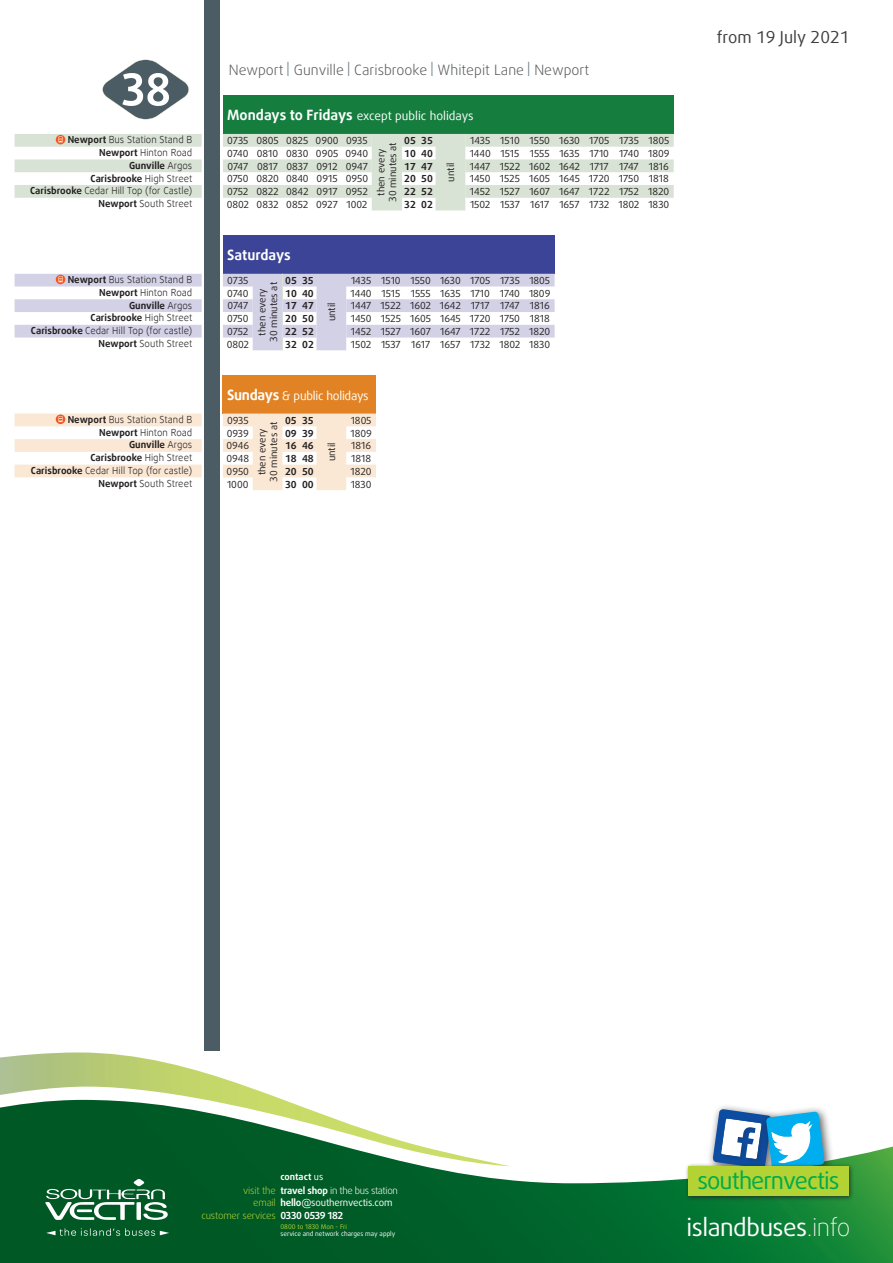
<style>
.page{position:relative;width:893px;height:1263px;background:#fff}
.page>*{position:absolute;margin:0;border:0;box-sizing:border-box;transform-origin:0 0}
.t1{font:24.45px "Daxline Pro";letter-spacing:-.02em;color:#fff}
.t2{font:23.7px "Daxline Pro";letter-spacing:-.04em;color:#00ab4d}
.t3{font:16.5px "Daxline Cyr TF";color:#3e3e3f}
.t4{font:300 14.25px "Daxline Pro";color:#57585a}
.t5{font:700 14.25px "Daxline Cyr TF";letter-spacing:-.005em;color:#fff}
.t6{font:12px "Daxline Cyr TF";letter-spacing:-.01em;color:#fff}
.t7{font:9.75px "Daxline Pro";color:#231f20}
.t8{font:300 9.75px "Daxline Cyr TF";color:#231f20}
.t9{font:700 9.75px "Daxline Cyr TF";color:#231f20}
.t10{font:9.75px/11.7px "Daxline Cyr TF";color:#231f20;text-align:center}
.t11{font:9.75px/12.1px "Daxline Pro";letter-spacing:-.02em;color:#fff}
.t12{font:300 9.75px/12.1px "Daxline Pro";letter-spacing:-.02em;color:#b3d234;text-align:right}
.t13{font:300 9.75px "Daxline Pro";letter-spacing:-.04em;color:#fff}
.t14{font:700 9.3px "Daxline Pro";color:#fff}
.t15{font:6.45px "Daxline Pro";color:#fff}
.t16{font:6.45px "Daxline Pro";color:#b3d234}
.s1{color:#697a82}
.s2{font-weight:700;font-size:14.25px}
.s3{font-weight:700}
.s4{font-weight:300}
.s5{font-weight:400}
.s6{font-weight:100}
</style>
<div class="page">
<svg style="left:0;top:1146px;width:893px;height:117px;background:#1c753f"></svg>
<svg style="left:45px;top:1179px;width:123px;height:41px"></svg>
<svg style="left:46px;top:1228px;width:123px;height:8px"></svg>
<div style="left:706px;top:1103px;width:75px;height:76px;background:#231f20;opacity:.75"></div>
<div style="left:760px;top:1105px;width:74px;height:75px;background:#231f20;opacity:.75"></div>
<svg style="left:712px;top:1109px;width:113px;height:54px"></svg>
<div style="left:685px;top:1163px;width:169px;height:39px;background:#231f20;opacity:.75"></div>
<div style="left:688px;top:1166px;width:160px;height:30px;background:#b3d234"></div>
<svg style="left:0;top:1052px;width:511px;height:114px"></svg>
<div style="left:204px;top:0;width:15px;height:1050px;background:#4c5c65"></div>
<svg style="left:102px;top:60px;width:87px;height:59px"></svg>
<div style="left:223px;top:96px;width:451px;height:38px;background:#157e3e"></div>
<svg style="left:15px;top:134px;width:659px;height:76px"></svg>
<div style="left:223px;top:235px;width:332px;height:39px;background:#3b4496"></div>
<svg style="left:15px;top:274px;width:540px;height:76px"></svg>
<div style="left:223px;top:375px;width:153px;height:39px;background:#e18325"></div>
<svg style="left:15px;top:414px;width:361px;height:76px"></svg>
<h3 class="t4" style="left:229px;top:60px;width:362px">Newport <span class="s1">|</span> Gunville <span class="s1">|</span> Carisbrooke <span class="s1">|</span> Whitepit Lane <span class="s1">|</span> Newport</h3>
<p class="t6" style="left:227px;top:109px;width:248px"><span class="s2">Mondays to Fridays</span> except public holidays</p>
<p class="t8" style="left:68px;top:134px;width:126px"><span class="s3">Newport</span> Bus Station Stand B</p>
<p class="t7" style="left:227px;top:134px;width:142px">0735 0805 0825 0900 0935</p>
<p class="t9" style="left:404px;top:135px;width:30px">05 35</p>
<p class="t7" style="left:470px;top:134px;width:201px">1435 1510 1550 1630 1705 1735 1805</p>
<p class="t10" style="left:375px;top:202px;width:61px;rotate:-90deg">then every<br>30 minutes at</p>
<p class="t8" style="left:99px;top:147px;width:95px"><span class="s3">Newport</span> Hinton Road</p>
<p class="t7" style="left:227px;top:147px;width:143px">0740 0810 0830 0905 0940</p>
<p class="t9" style="left:404px;top:147px;width:30px">10 40</p>
<p class="t7" style="left:470px;top:147px;width:201px">1440 1515 1555 1635 1710 1740 1809</p>
<p class="t9" style="left:129px;top:159px;width:65px">Gunville <span class="s4">Argos</span></p>
<p class="t7" style="left:227px;top:160px;width:142px">0747 0817 0837 0912 0947</p>
<p class="t9" style="left:404px;top:160px;width:30px">17 47</p>
<p class="t7" style="left:470px;top:160px;width:200px">1447 1522 1602 1642 1717 1747 1816</p>
<p class="t9" style="left:91px;top:172px;width:103px">Carisbrooke <span class="s4">High Street</span></p>
<p class="t7" style="left:227px;top:172px;width:142px">0750 0820 0840 0915 0950</p>
<p class="t9" style="left:404px;top:173px;width:30px">20 50</p>
<p class="t7" style="left:470px;top:172px;width:200px">1450 1525 1605 1645 1720 1750 1818</p>
<p class="t8" style="left:30px;top:185px;width:164px"><span class="s3">Carisbrooke</span> Cedar Hill Top (for Castle)</p>
<p class="t7" style="left:227px;top:185px;width:142px">0752 0822 0842 0917 0952</p>
<p class="t9" style="left:404px;top:186px;width:30px">22 52</p>
<p class="t7" style="left:470px;top:185px;width:201px">1452 1527 1607 1647 1722 1752 1820</p>
<p class="t8" style="left:99px;top:198px;width:95px"><span class="s3">Newport</span> South Street</p>
<p class="t7" style="left:227px;top:198px;width:142px">0802 0832 0852 0927 1002</p>
<p class="t9" style="left:404px;top:198px;width:30px">32 02</p>
<p class="t7" style="left:470px;top:198px;width:201px">1502 1537 1617 1657 1732 1802 1830</p>
<h3 class="t5" style="left:227px;top:246px;width:65px">Saturdays</h3>
<p class="t8" style="left:68px;top:274px;width:126px"><span class="s3">Newport</span> Bus Station Stand B</p>
<p class="t7" style="left:227px;top:274px;width:23px">0735</p>
<p class="t10" style="left:256px;top:342px;width:61px;rotate:-90deg">then every<br>30 minutes at</p>
<p class="t10" style="left:445px;top:182px;width:20px;rotate:-90deg">until</p>
<p class="t9" style="left:285px;top:274px;width:30px">05 35</p>
<p class="t7" style="left:351px;top:274px;width:201px">1435 1510 1550 1630 1705 1735 1805</p>
<p class="t8" style="left:99px;top:286px;width:95px"><span class="s3">Newport</span> Hinton Road</p>
<p class="t7" style="left:227px;top:287px;width:23px">0740</p>
<p class="t9" style="left:285px;top:287px;width:30px">10 40</p>
<p class="t7" style="left:351px;top:287px;width:201px">1440 1515 1555 1635 1710 1740 1809</p>
<p class="t9" style="left:129px;top:299px;width:65px">Gunville <span class="s4">Argos</span></p>
<p class="t7" style="left:227px;top:299px;width:22px">0747</p>
<p class="t9" style="left:285px;top:300px;width:30px">17 47</p>
<p class="t7" style="left:351px;top:299px;width:200px">1447 1522 1602 1642 1717 1747 1816</p>
<p class="t9" style="left:91px;top:312px;width:103px">Carisbrooke <span class="s4">High Street</span></p>
<p class="t7" style="left:227px;top:312px;width:23px">0750</p>
<p class="t9" style="left:285px;top:313px;width:30px">20 50</p>
<p class="t7" style="left:351px;top:312px;width:200px">1450 1525 1605 1645 1720 1750 1818</p>
<p class="t8" style="left:31px;top:325px;width:163px"><span class="s3">Carisbrooke</span> Cedar Hill Top (for castle)</p>
<p class="t7" style="left:227px;top:325px;width:23px">0752</p>
<p class="t9" style="left:285px;top:325px;width:30px">22 52</p>
<p class="t7" style="left:351px;top:325px;width:201px">1452 1527 1607 1647 1722 1752 1820</p>
<p class="t8" style="left:99px;top:338px;width:95px"><span class="s3">Newport</span> South Street</p>
<p class="t7" style="left:227px;top:338px;width:24px">0802</p>
<p class="t9" style="left:285px;top:338px;width:30px">32 02</p>
<p class="t7" style="left:351px;top:338px;width:201px">1502 1537 1617 1657 1732 1802 1830</p>
<p class="t6" style="left:227px;top:388px;width:143px"><span class="s2">Sundays</span> &amp; public holidays</p>
<p class="t8" style="left:68px;top:414px;width:126px"><span class="s3">Newport</span> Bus Station Stand B</p>
<p class="t7" style="left:227px;top:414px;width:23px">0935</p>
<p class="t10" style="left:256px;top:482px;width:61px;rotate:-90deg">then every<br>30 minutes at</p>
<p class="t10" style="left:326px;top:321px;width:20px;rotate:-90deg">until</p>
<p class="t9" style="left:285px;top:414px;width:30px">05 35</p>
<p class="t7" style="left:351px;top:414px;width:22px">1805</p>
<p class="t8" style="left:99px;top:426px;width:95px"><span class="s3">Newport</span> Hinton Road</p>
<p class="t7" style="left:227px;top:427px;width:24px">0939</p>
<p class="t9" style="left:285px;top:427px;width:30px">09 39</p>
<p class="t7" style="left:350px;top:427px;width:23px">1809</p>
<p class="t9" style="left:129px;top:439px;width:65px">Gunville <span class="s4">Argos</span></p>
<p class="t7" style="left:226px;top:439px;width:24px">0946</p>
<p class="t9" style="left:285px;top:440px;width:30px">16 46</p>
<p class="t7" style="left:351px;top:439px;width:21px">1816</p>
<p class="t9" style="left:91px;top:452px;width:103px">Carisbrooke <span class="s4">High Street</span></p>
<p class="t7" style="left:226px;top:452px;width:24px">0948</p>
<p class="t9" style="left:285px;top:452px;width:30px">18 48</p>
<p class="t7" style="left:351px;top:452px;width:21px">1818</p>
<p class="t8" style="left:31px;top:465px;width:163px"><span class="s3">Carisbrooke</span> Cedar Hill Top (for castle)</p>
<p class="t7" style="left:227px;top:465px;width:24px">0950</p>
<p class="t9" style="left:285px;top:465px;width:30px">20 50</p>
<p class="t7" style="left:351px;top:465px;width:23px">1820</p>
<p class="t8" style="left:99px;top:477px;width:95px"><span class="s3">Newport</span> South Street</p>
<p class="t7" style="left:227px;top:478px;width:23px">1000</p>
<p class="t9" style="left:285px;top:478px;width:30px">30 00</p>
<p class="t7" style="left:351px;top:478px;width:22px">1830</p>
<p class="t10" style="left:326px;top:461px;width:20px;rotate:-90deg">until</p>
<h3 class="t3" style="left:717px;top:27px;width:134px">from 19 July 2021</h3>
<p class="t14" style="left:280px;top:1170px;width:44px">contact <span class="s5">us</span></p>
<p class="t12" style="left:201px;top:1185px;width:76px">visit the<br>email<br>customer services</p>
<p class="t13" style="left:280px;top:1184px;width:119px"><span class="s3">travel shop</span> in the bus station</p>
<p class="t11" style="left:280px;top:1197px;width:113px"><span class="s3">hello</span>@southernvectis.com<br><span class="s3">0330 0539 182</span></p>
<p class="t16" style="left:280px;top:1222px;width:68px">0800 to 1830 Mon - Fri</p>
<p class="t15" style="left:280px;top:1229px;width:116px">service and network charges may apply</p>
<h2 class="t2" style="left:697px;top:1165px;width:144px">southernvectis</h2>
<h1 class="t1" style="left:686px;top:1211px;width:165px">islandbuses<span class="s6">.info</span></h1>
</div>
